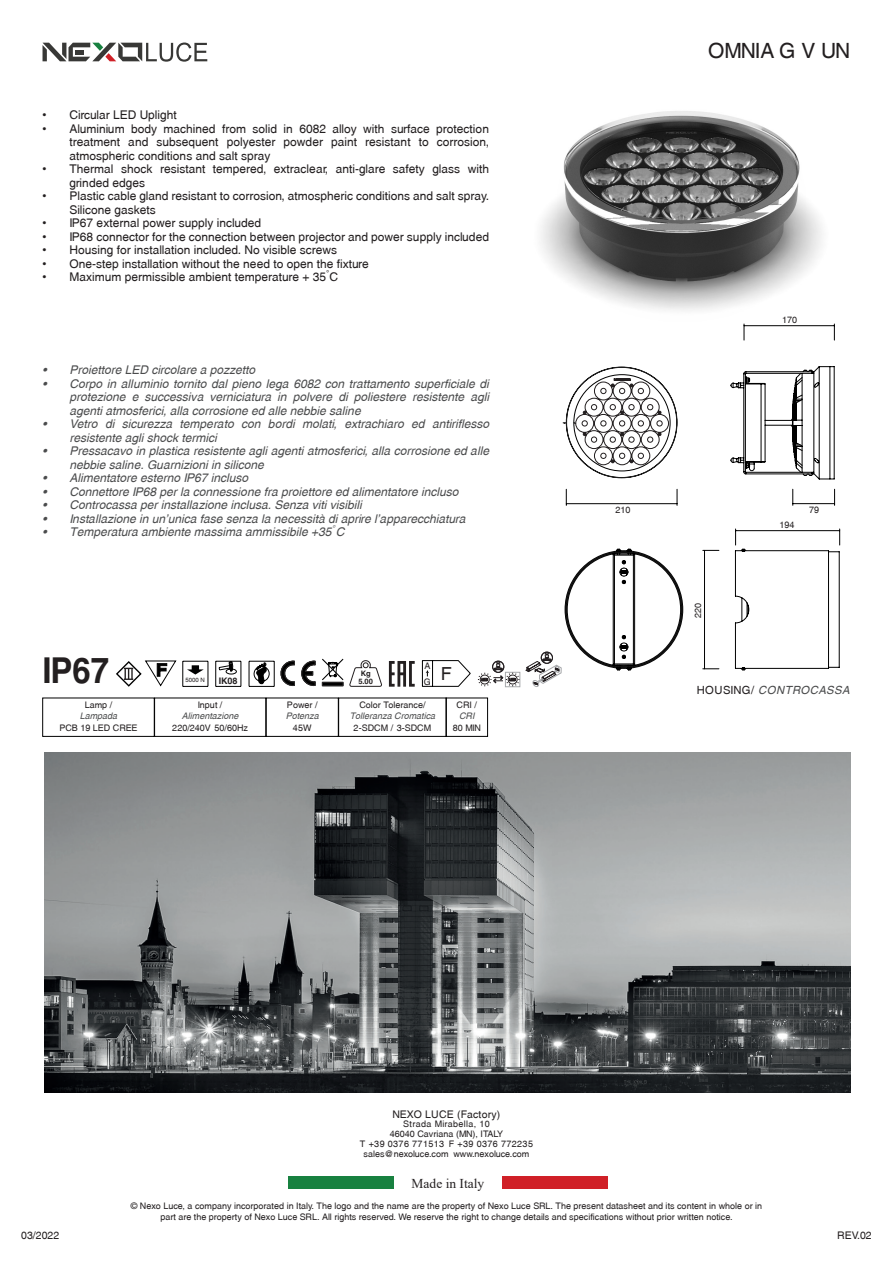
<style>
.page{position:relative;width:893px;height:1263px;background:#fff}
.page>*{position:absolute;margin:0;border:0;box-sizing:border-box;transform-origin:0 0}
.t1{font:700 35.7px "Swansea";color:#231f20;scale:.93 1}
.t2{font:21px "Swansea";letter-spacing:-.045em;color:#231f20}
.t3{font:18px "Swansea";color:#231f20}
.t4{font:13.5px "Times New Roman";color:#231f20}
.t5{font:italic 12px/13.5px "Swansea";color:#4b4c4d}
.t6{font:12px/13.5px "Swansea";color:#231f20}
.t7{font:italic 11.25px "Swansea";letter-spacing:.04em;color:#4b4c4d}
.t8{font:10.5px "Swansea";letter-spacing:.02em;color:#231f20}
.t9{font:10.5px "Swansea";color:#231f20}
.t10{font:9px/9.8px "Swansea";color:#231f20;text-align:center}
.t11{font:italic 9px "Swansea";color:#4b4c4d}
.t12{font:700 9px "Swansea";color:#231f20}
.t13{font:700 7.5px "Swansea";color:#231f20}
.t14{font:6px "Swansea";color:#231f20}
.s1{font-style:normal;color:#231f20}
</style>
<div class="page">
<div style="left:288px;top:1176px;width:106px;height:12px;background:#188140"></div>
<div style="left:502px;top:1176px;width:106px;height:12px;background:#d02027"></div>
<svg style="left:43px;top:43px;width:164px;height:19px"></svg>
<img style="left:45px;top:753px;width:805px;height:340px">
<svg style="left:215px;top:661px;width:26px;height:26px"></svg>
<svg style="left:183px;top:661px;width:26px;height:26px"></svg>
<svg style="left:249px;top:658px;width:133px;height:29px"></svg>
<svg style="left:116px;top:660px;width:61px;height:27px"></svg>
<svg style="left:389px;top:661px;width:26px;height:26px"></svg>
<img style="left:541px;top:111px;width:294px;height:224px">
<hr style="left:566px;top:503px;width:111px;height:1px;background:#000">
<svg style="left:566px;top:489px;width:1px;height:16px"></svg>
<svg style="left:677px;top:489px;width:1px;height:16px"></svg>
<hr style="left:793px;top:503px;width:42px;height:1px;background:#000">
<svg style="left:792px;top:489px;width:1px;height:16px"></svg>
<svg style="left:834px;top:489px;width:1px;height:16px"></svg>
<hr style="left:744px;top:325px;width:90px;height:1px;background:#000">
<svg style="left:834px;top:324px;width:1px;height:16px"></svg>
<svg style="left:744px;top:324px;width:1px;height:16px"></svg>
<svg style="left:563px;top:366px;width:271px;height:113px"></svg>
<div style="left:446px;top:698px;width:42px;height:38px;border:1px solid #000"></div>
<svg style="left:422px;top:660px;width:49px;height:27px"></svg>
<svg style="left:478px;top:529px;width:362px;height:158px"></svg>
<p class="t6" style="left:43px;top:108px;width:136px">• Circular LED Uplight</p>
<p class="t6" style="left:70px;top:122px;width:421px;text-align:justify;text-indent:-27px">• Aluminium body machined from solid in 6082 alloy with surface protection treatment and subsequent polyester powder paint resistant to corrosion, atmospheric conditions and salt spray</p>
<p class="t6" style="left:70px;top:162px;width:421px;text-indent:-27px">• Thermal shock resistant tempered, extraclear, anti-glare safety glass with grinded edges</p>
<p class="t6" style="left:70px;top:189px;width:421px;text-indent:-27px">• Plastic cable gland resistant to corrosion, atmospheric conditions and salt spray.<br>Silicone gaskets</p>
<p class="t6" style="left:43px;top:216px;width:220px">• IP67 external power supply included</p>
<p class="t6" style="left:43px;top:230px;width:448px">• IP68 connector for the connection between projector and power supply included</p>
<p class="t6" style="left:43px;top:243px;width:296px">• Housing for installation included. No visible screws</p>
<p class="t6" style="left:43px;top:257px;width:328px">• One-step installation without the need to open the fixture</p>
<p class="t6" style="left:43px;top:270px;width:297px">• Maximum permissible ambient temperature + 35°C</p>
<p class="t5" style="left:43px;top:363px;width:214px">• Proiettore LED circolare a pozzetto</p>
<p class="t5" style="left:70px;top:376px;width:421px;text-align:justify;text-indent:-27px">• Corpo in alluminio tornito dal pieno lega 6082 con trattamento superficiale di protezione e successiva verniciatura in polvere di poliestere resistente agli agenti atmosferici, alla corrosione ed alle nebbie saline</p>
<p class="t5" style="left:70px;top:417px;width:421px;text-indent:-27px">• Vetro di sicurezza temperato con bordi molati, extrachiaro ed antiriflesso resistente agli shock termici</p>
<p class="t5" style="left:70px;top:444px;width:421px;text-indent:-27px">• Pressacavo in plastica resistente agli agenti atmosferici, alla corrosione ed alle nebbie saline. Guarnizioni in silicone</p>
<p class="t5" style="left:43px;top:471px;width:207px">• Alimentatore esterno IP67 incluso</p>
<p class="t5" style="left:43px;top:484px;width:418px">• Connettore IP68 per la connessione fra proiettore ed alimentatore incluso</p>
<p class="t5" style="left:43px;top:498px;width:321px">• Controcassa per installazione inclusa. Senza viti visibili</p>
<p class="t5" style="left:43px;top:511px;width:424px">• Installazione in un’unica fase senza la necessità di aprire l’apparecchiatura</p>
<p class="t5" style="left:43px;top:525px;width:303px">• Temperatura ambiente massima ammissibile +35°C</p>
<p class="t1" style="left:43px;top:648px;width:73px">IP67</p>
<p class="t13" style="left:361px;top:668px;width:12px">Kg</p>
<p class="t14" style="left:186px;top:676px;width:21px">5000 N</p>
<p class="t12" style="left:219px;top:675px;width:20px">IK08</p>
<p class="t13" style="left:358px;top:677px;width:16px">5.00</p>
<p class="t10" style="left:424px;top:660px;width:8px">A</p>
<p class="t10" style="left:424px;top:677px;width:8px">G</p>
<p class="t3" style="left:441px;top:663px;width:12px">F</p>
<p class="t10" style="left:85px;top:700px;width:29px">Lamp /</p>
<p class="t11" style="left:80px;top:710px;width:39px">Lampada</p>
<p class="t10" style="left:198px;top:700px;width:26px">Input /</p>
<p class="t11" style="left:182px;top:710px;width:58px">Alimentazione</p>
<p class="t10" style="left:287px;top:700px;width:32px">Power /</p>
<p class="t11" style="left:286px;top:710px;width:35px">Potenza</p>
<p class="t10" style="left:59px;top:723px;width:80px">PCB 19 LED CREE</p>
<p class="t10" style="left:172px;top:723px;width:77px">220/240V 50/60Hz</p>
<p class="t10" style="left:293px;top:723px;width:20px">45W</p>
<p class="t10" style="left:359px;top:700px;width:68px">Color Tolerance/</p>
<p class="t11" style="left:350px;top:710px;width:87px">Tolleranza Cromatica</p>
<p class="t10" style="left:354px;top:723px;width:79px">2-SDCM / 3-SDCM</p>
<p class="t10" style="left:457px;top:700px;width:22px">CRI /</p>
<p class="t11" style="left:459px;top:710px;width:17px">CRI</p>
<p class="t10" style="left:453px;top:723px;width:29px">80 MIN</p>
<p class="t2" style="left:708px;top:38px;width:144px">OMNIA G V UN</p>
<p class="t10" style="left:782px;top:315px;width:17px">170</p>
<p class="t10" style="left:616px;top:504px;width:17px">210</p>
<p class="t10" style="left:809px;top:504px;width:12px">79</p>
<p class="t10" style="left:780px;top:520px;width:17px">194</p>
<p class="t10" style="left:693px;top:618px;width:17px;rotate:-90deg">220</p>
<p class="t7" style="left:697px;top:683px;width:155px"><span class="s1">HOUSING/</span> CONTROCASSA</p>
<p class="t8" style="left:393px;top:1107px;width:109px">NEXO LUCE (Factory)</p>
<p class="t10" style="left:360px;top:1119px;width:175px">Strada Mirabella, 10<br>46040 Cavriana (MN), ITALY<br>T +39 0376 771513 F +39 0376 772235 sales@nexoluce.com www.nexoluce.com</p>
<p class="t4" style="left:412px;top:1173px;width:74px">Made in Italy</p>
<p class="t10" style="left:131px;top:1200px;width:633px;line-height:10.8px">© Nexo Luce, a company incorporated in Italy. The logo and the name are the property of Nexo Luce SRL. The present datasheet and its content in whole or in part are the property of Nexo Luce SRL. All rights reserved. We reserve the right to change details and specifications without prior written notice.</p>
<p class="t9" style="left:21px;top:1229px;width:39px">03/2022</p>
<p class="t9" style="left:837px;top:1229px;width:36px">REV.02</p>
</div>
